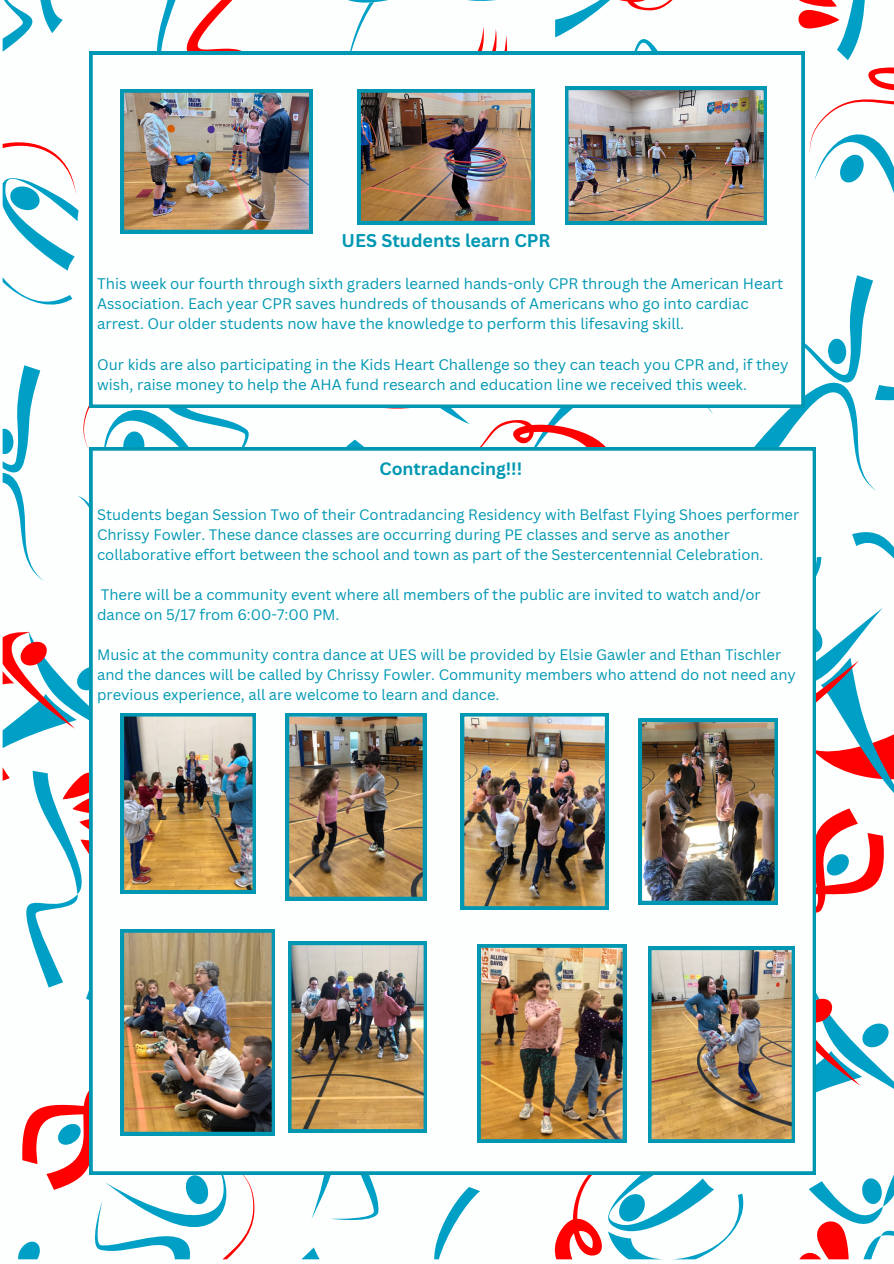
<style>
.page{position:relative;width:894px;height:1264px;background:#fff}
.page>*{position:absolute;margin:0;border:0;box-sizing:border-box;transform-origin:0 0}
.t1{font:700 17.85px "Canva Sans";color:#0097b2}
.t2{font:700 17.4px "Canva Sans";color:#0097b2}
.t3{font:15px/20.2px "Canva Sans";color:#0097b2}
.t4{font:14.7px/20px "Canva Sans";color:#0097b2}
</style>
<div class="page">
<img style="left:2px;top:0;width:891px;height:1260px">
<p class="t1" style="left:341px;top:228px;width:210px">UES Students learn CPR</p>
<p class="t3" style="left:97px;top:273px;width:687px">This week our fourth through sixth graders learned hands-only CPR through the American Heart<br>Association. Each year CPR saves hundreds of thousands of Americans who go into cardiac arrest. Our older students now have the knowledge to perform this lifesaving skill.</p>
<p class="t3" style="left:97px;top:354px;width:692px">Our kids are also participating in the Kids Heart Challenge so they can teach you CPR and, if they wish, raise money to help the AHA fund research and education line we received this week.</p>
<p class="t2" style="left:379px;top:456px;width:144px">Contradancing!!!</p>
<p class="t4" style="left:97px;top:504px;width:703px">Students began Session Two of their Contradancing Residency with Belfast Flying Shoes performer<br>Chrissy Fowler. These dance classes are occurring during PE classes and serve as another collaborative effort between the school and town as part of the Sestercentennial Celebration.</p>
<p class="t4" style="left:97px;top:584px;width:665px">There will be a community event where all members of the public are invited to watch and/or dance on 5/17 from 6:00-7:00 PM.</p>
<p class="t4" style="left:97px;top:644px;width:700px">Music at the community contra dance at UES will be provided by Elsie Gawler and Ethan Tischler and the dances will be called by Chrissy Fowler. Community members who attend do not need any previous experience, all are welcome to learn and dance.</p>
</div>
